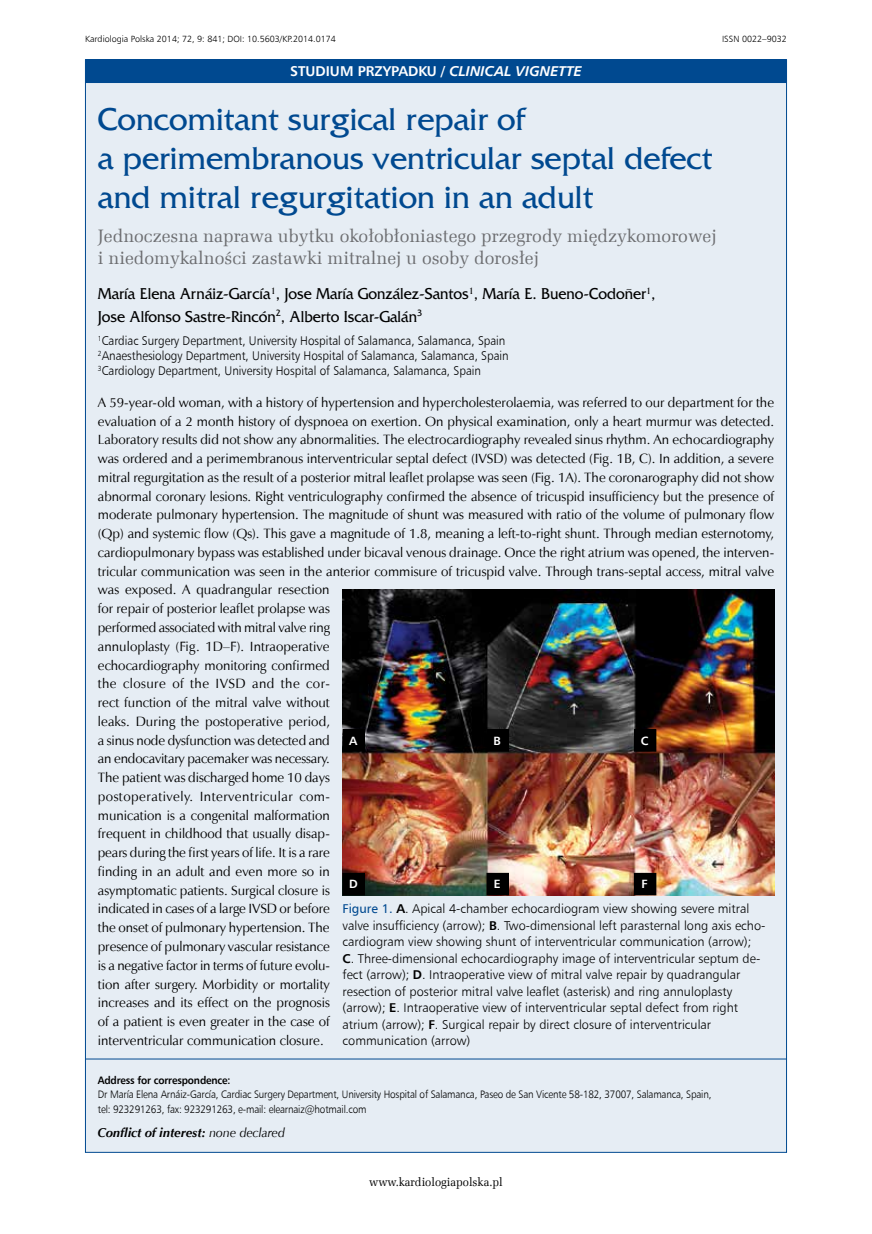
<style>
.page{position:relative;width:872px;height:1234px;background:#fff}
.page>*{position:absolute;margin:0;border:0;box-sizing:border-box;transform-origin:0 0}
.t1{font:33px/39px "France";color:#004990}
.t2{font:18px/21.6px "Zapf Ellipt EU";color:#6d6e71}
.t3{font:16.5px "France";color:#000;scale:.94 1}
.t4{font:700 14.25px "Humnst 777 EU";color:#fff}
.t5{font:13.5px/18.8px "Zapf Humnst EU";color:#000}
.t6{font:12.75px/16.5px "Humnst 777 Lt EU";color:#000}
.t7{font:italic 700 12.75px "Zapf Humnst EU";color:#000}
.t8{font:12.6px/15px "Humnst 777 Lt EU";color:#000;scale:.93 1}
.t9{font:12px "Zapf Ellipt EU";color:#000;scale:.95 1}
.t10{font:700 12px "Humnst 777 EU";color:#fff}
.t11{font:10.8px/14.2px "Humnst 777 Lt EU";letter-spacing:-.015em;color:#000;scale:.92 1}
.t12{font:700 10.8px "Humnst 777 EU";letter-spacing:-.015em;color:#000;scale:.92 1}
.t13{font:10.5px "France";color:#000;scale:.94 1}
.t14{font:9px "Humnst 777 Lt EU";color:#000}
.s1{font-style:italic}
.s2{font-weight:400}
.s3{font-family:"Humnst 777 EU";color:#004990}
.s4{font-family:"Humnst 777 EU";font-weight:700}
</style>
<div class="page">
<div style="left:85px;top:60px;width:702px;height:1092px;background:#e6edf4;border:1px solid #004990"></div>
<div style="left:85px;top:59px;width:702px;height:24px;background:#004990"></div>
<hr style="left:85px;top:1058px;width:702px;height:1px;background:#004990">
<img style="left:342px;top:589px;width:432px;height:306px">
<div style="left:343px;top:729px;width:21px;height:22px;background:#000"></div>
<div style="left:342px;top:729px;width:23px;height:22px;border:1px solid #000"></div>
<div style="left:634px;top:729px;width:22px;height:22px;background:#000"></div>
<div style="left:343px;top:873px;width:21px;height:21px;background:#000"></div>
<div style="left:342px;top:872px;width:23px;height:23px;border:1px solid #000"></div>
<div style="left:487px;top:873px;width:21px;height:21px;background:#000"></div>
<div style="left:486px;top:872px;width:23px;height:23px;border:1px solid #000"></div>
<div style="left:634px;top:873px;width:22px;height:21px;background:#000"></div>
<div style="left:634px;top:872px;width:22px;height:23px;border:1px solid #000"></div>
<div style="left:487px;top:729px;width:21px;height:22px;background:#000"></div>
<div style="left:486px;top:729px;width:23px;height:22px;border:1px solid #000"></div>
<p class="t14" style="left:85px;top:33px;width:252px">Kardiologia Polska 2014; 72, 9: 841; DOI: 10.5603/KP.2014.0174</p>
<p class="t14" style="left:722px;top:33px;width:66px">ISSN 0022–9032</p>
<p class="t4" style="left:290px;top:62px;width:293px">Studium przypadku / <span class="s1">CLINICAL VIGNETTE</span></p>
<h1 class="t1" style="left:98px;top:100px;width:616px">Concomitant surgical repair of<br>a perimembranous ventricular septal defect and mitral regurgitation in an adult</h1>
<h2 class="t2" style="left:98px;top:226px;width:620px">Jednoczesna naprawa ubytku okołobłoniastego przegrody międzykomorowej i niedomykalności zastawki mitralnej u osoby dorosłej</h2>
<p class="t3" style="left:98px;top:285px;width:594px">María Elena Arnáiz-García<sup>1</sup>, Jose María González-Santos<sup>1</sup>, María E. Bueno-Codoner<sup>1</sup>,</p>
<p class="t13" style="left:626px;top:282px;width:8px">~</p>
<p class="t3" style="left:98px;top:307px;width:346px">Jose Alfonso Sastre-Rincón<sup>2</sup>, Alberto Iscar-Galán<sup>3</sup></p>
<p class="t8" style="left:98px;top:333px;width:443px"><sup>1</sup>Cardiac Surgery Department, University Hospital of Salamanca, Salamanca, Spain<br><sup>2</sup>Anaesthesiology Department, University Hospital of Salamanca, Salamanca, Spain<br><sup>3</sup>Cardiology Department, University Hospital of Salamanca, Salamanca, Spain</p>
<p class="t5" style="left:98px;top:393px;width:678px">A 59-year-old woman, with a history of hypertension and hypercholesterolaemia, was referred to our department for the evaluation of a 2 month history of dyspnoea on exertion. On physical examination, only a heart murmur was detected.<br>Laboratory results did not show any abnormalities. The electrocardiography revealed sinus rhythm. An echocardiography was ordered and a perimembranous interventricular septal defect (IVSD) was detected (Fig. 1B, C). In addition, a severe mitral regurgitation as the result of a posterior mitral leaflet prolapse was seen (Fig. 1A). The coronarography did not show abnormal coronary lesions. Right ventriculography confirmed the absence of tricuspid insufficiency but the presence of moderate pulmonary hypertension. The magnitude of shunt was measured with ratio of the volume of pulmonary flow (Qp) and systemic flow (Qs). This gave a magnitude of 1.8, meaning a left-to-right shunt. Through median esternotomy, cardiopulmonary bypass was established under bicaval venous drainage. Once the right atrium was opened, the interven&shy;tricular communication was seen in the anterior commisure of tricuspid valve. Through trans-septal access, mitral valve was exposed. A quadrangular resection<br>for repair of posterior leaflet prolapse was<br>performed associated with mitral valve ring<br>annuloplasty (Fig. 1D–F). Intraoperative<br>echocardiography monitoring confirmed<br>the closure of the IVSD and the cor-<br>rect function of the mitral valve without<br>leaks. During the postoperative period,<br>a sinus node dysfunction was detected and<br>an endocavitary pacemaker was necessary.<br>The patient was discharged home 10 days<br>postoperatively. Interventricular com-<br>munication is a congenital malformation<br>frequent in childhood that usually disap-<br>pears during the first years of life. It is a rare<br>finding in an adult and even more so in<br>asymptomatic patients. Surgical closure is<br>indicated in cases of a large IVSD or before<br>the onset of pulmonary hypertension. The<br>presence of pulmonary vascular resistance<br>is a negative factor in terms of future evolu-<br>tion after surgery. Morbidity or mortality<br>increases and its effect on the prognosis<br>of a patient is even greater in the case of<br>interventricular communication closure.</p>
<p class="t12" style="left:98px;top:1073px;width:146px">Address for correspondence:</p>
<p class="t11" style="left:98px;top:1087px;width:668px">Dr María Elena Arnáiz-García, Cardiac Surgery Department, University Hospital of Salamanca, Paseo de San Vicente 58-182, 37007, Salamanca, Spain, tel: 923291263, fax: 923291263, e-mail: elearnaiz@hotmail.com</p>
<p class="t7" style="left:98px;top:1124px;width:189px">Conflict of interest: <span class="s2">none declared</span></p>
<p class="t10" style="left:349px;top:733px;width:10px">A</p>
<p class="t10" style="left:641px;top:733px;width:9px">C</p>
<p class="t10" style="left:493px;top:733px;width:9px">B</p>
<p class="t10" style="left:349px;top:876px;width:10px">D</p>
<p class="t10" style="left:494px;top:876px;width:8px">E</p>
<p class="t10" style="left:641px;top:876px;width:8px">F</p>
<p class="t6" style="left:342px;top:900px;width:424px"><span class="s3">Figure 1.</span> <span class="s4">A</span>. Apical 4-chamber echocardiogram view showing severe mitral valve insufficiency (arrow); <span class="s4">B</span>. Two-dimensional left parasternal long axis echo&shy;cardiogram view showing shunt of interventricular communication (arrow); <span class="s4">C</span>. Three-dimensional echocardiography image of interventricular septum de&shy;fect (arrow); <span class="s4">D</span>. Intraoperative view of mitral valve repair by quadrangular resection of posterior mitral valve leaflet (asterisk) and ring annuloplasty (arrow); <span class="s4">E</span>. Intraoperative view of interventricular septal defect from right atrium (arrow); <span class="s4">F</span>. Surgical repair by direct closure of interventricular communication (arrow)</p>
<p class="t9" style="left:369px;top:1174px;width:142px">www.kardiologiapolska.pl</p>
</div>
